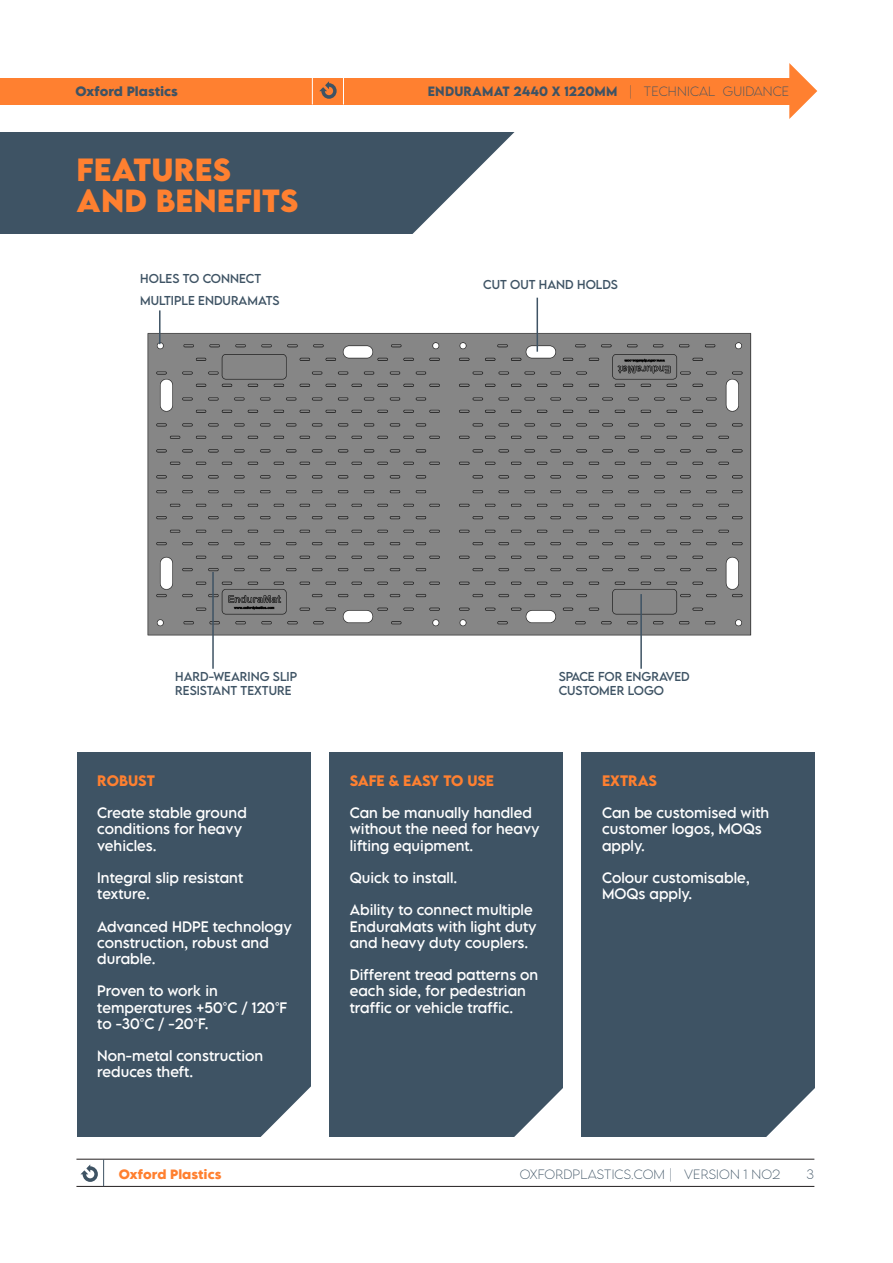
<style>
.page{position:relative;width:893px;height:1263px;background:#fff}
.page>*{position:absolute;margin:0;border:0;box-sizing:border-box;transform-origin:0 0}
.t1{font:700 28.5px "LEMONMILK Pro";letter-spacing:.005em;color:#ff8030}
.t2{font:13.5px/16.2px "LEMONMILK Pro";color:#fff}
.t3{font:600 13.5px "LEMONMILK Pro";color:#ff8030}
.t4{font:600 12px "LEMONMILK Pro";letter-spacing:.015em;color:#3e5364}
.t5{font:200 12px "LEMONMILK Pro";letter-spacing:.015em;color:#3e5364}
.t6{font:700 12px "LEMONMILK Pro";color:#3e5364}
.t7{font:700 12px "LEMONMILK Pro";color:#ff8030}
.t8{font:11.55px/13.8px "LEMONMILK Pro";color:#3e5364}
.s1{font-weight:200}
</style>
<div class="page">
<div style="left:0;top:132px;width:653px;height:102px;background:#3e5364"></div>
<svg style="left:412px;top:132px;width:241px;height:187px;fill:#fff"></svg>
<div style="left:0;top:78px;width:789px;height:27px;background:#ff8030"></div>
<svg style="left:789px;top:63px;width:28px;height:56px"></svg>
<svg style="left:312px;top:78px;width:1px;height:27px"></svg>
<svg style="left:343px;top:78px;width:1px;height:27px"></svg>
<svg style="left:319px;top:81px;width:18px;height:18px"></svg>
<hr style="left:76px;top:1159px;width:738px;height:1px;background:#231f20">
<hr style="left:76px;top:1186px;width:738px;height:1px;background:#231f20">
<svg style="left:80px;top:1159px;width:24px;height:27px"></svg>
<img style="left:147px;top:319px;width:605px;height:317px">
<hr style="left:159px;top:310px;width:2px;height:34px;background:#3e5364">
<hr style="left:212px;top:572px;width:2px;height:97px;background:#3e5364">
<hr style="left:537px;top:298px;width:1px;height:54px;background:#3e5364">
<hr style="left:640px;top:594px;width:2px;height:75px;background:#3e5364">
<div style="left:582px;top:752px;width:233px;height:385px;background:#3e5364"></div>
<div style="left:77px;top:752px;width:234px;height:385px;background:#3e5364"></div>
<div style="left:329px;top:752px;width:234px;height:385px;background:#3e5364"></div>
<svg style="left:766px;top:1088px;width:49px;height:49px"></svg>
<svg style="left:514px;top:1088px;width:49px;height:49px"></svg>
<svg style="left:260px;top:1086px;width:51px;height:51px"></svg>
<p class="t6" style="left:75px;top:84px;width:104px">Oxford Plastics</p>
<p class="t1" style="left:77px;top:150px;width:156px">FEATURES</p>
<p class="t1" style="left:77px;top:182px;width:223px">AND BENEFITS</p>
<p class="t8" style="left:140px;top:267px;width:141px;line-height:22.4px">HOLES TO CONNECT<br>MULTIPLE ENDURAMATS</p>
<p class="t4" style="left:428px;top:84px;width:363px">ENDURAMAT 2440 X 1220MM <span class="s1">| TECHNICAL GUIDANCE</span></p>
<p class="t8" style="left:483px;top:277px;width:136px">CUT OUT HAND HOLDS</p>
<p class="t8" style="left:175px;top:670px;width:123px">HARD-WEARING SLIP<br>RESISTANT TEXTURE</p>
<p class="t8" style="left:559px;top:670px;width:132px">SPACE FOR ENGRAVED<br>CUSTOMER LOGO</p>
<p class="t3" style="left:97px;top:771px;width:59px">ROBUST</p>
<p class="t2" style="left:97px;top:805px;width:151px">Create stable ground conditions for heavy vehicles.</p>
<p class="t2" style="left:97px;top:870px;width:147px">Integral slip resistant texture.</p>
<p class="t2" style="left:97px;top:918px;width:196px">Advanced HDPE technology construction, robust and durable.</p>
<p class="t2" style="left:97px;top:983px;width:191px">Proven to work in temperatures +50°C / 120°F to -30°C / -20°F.</p>
<p class="t2" style="left:97px;top:1048px;width:168px">Non-metal construction reduces theft.</p>
<p class="t3" style="left:350px;top:771px;width:146px">SAFE &amp; EASY TO USE</p>
<p class="t2" style="left:350px;top:805px;width:192px">Can be manually handled without the need for heavy lifting equipment.</p>
<p class="t2" style="left:350px;top:870px;width:109px">Quick to install.</p>
<p class="t2" style="left:350px;top:902px;width:189px">Ability to connect multiple<br>EnduraMats with light duty and heavy duty couplers.</p>
<p class="t2" style="left:350px;top:967px;width:190px">Different tread patterns on each side, for pedestrian traffic or vehicle traffic.</p>
<p class="t3" style="left:602px;top:771px;width:56px">EXTRAS</p>
<p class="t2" style="left:602px;top:805px;width:169px">Can be customised with customer logos, MOQs apply.</p>
<p class="t2" style="left:602px;top:870px;width:149px">Colour customisable,<br>MOQs apply.</p>
<p class="t7" style="left:119px;top:1166px;width:104px">Oxford Plastics</p>
<p class="t5" style="left:520px;top:1166px;width:262px">OXFORDPLASTICS.COM | VERSION 1 NO2</p>
<p class="t5" style="left:806px;top:1166px;width:9px">3</p>
</div>
